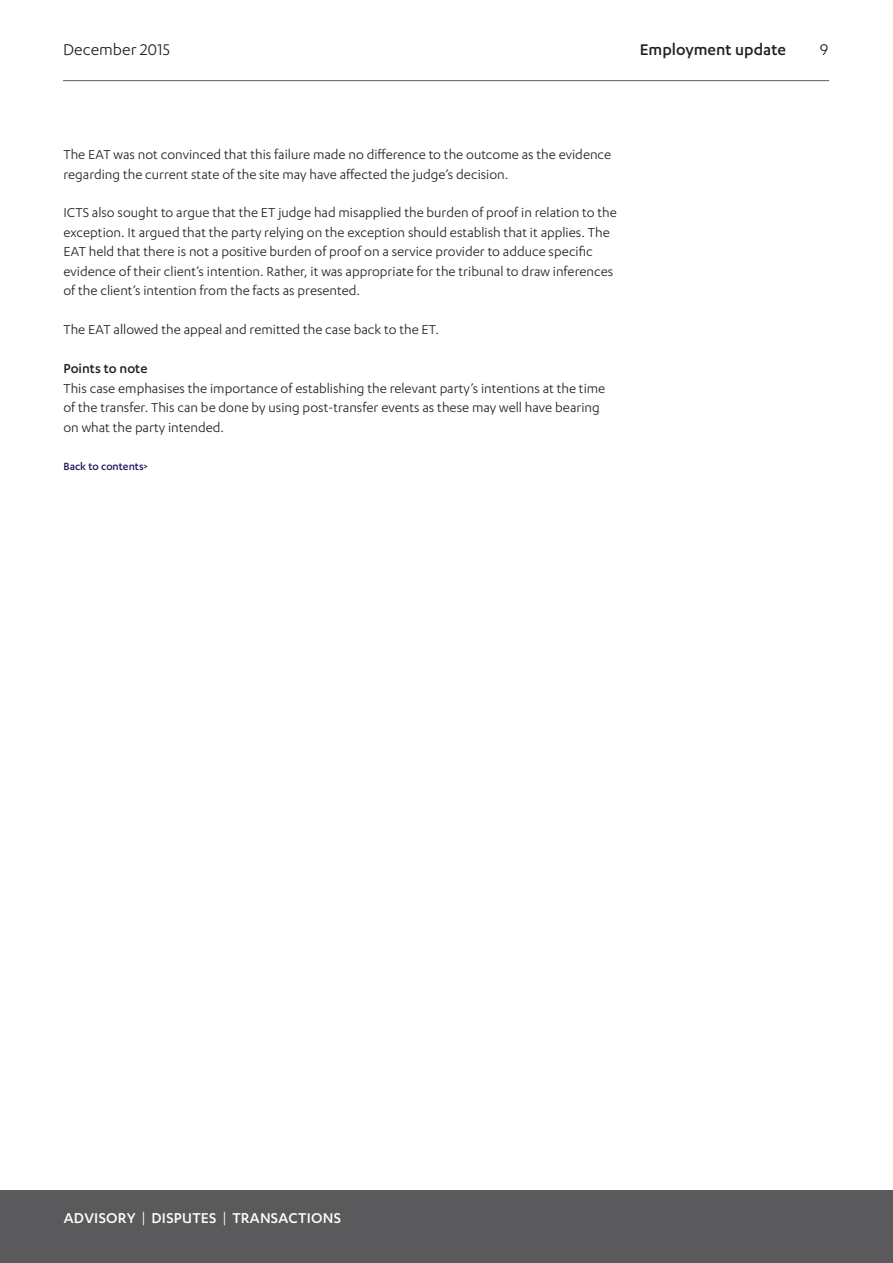
<style>
.page{position:relative;width:893px;height:1263px;background:#fff}
.page>*{position:absolute;margin:0;border:0;box-sizing:border-box;transform-origin:0 0}
.t1{font:500 18px "Karbon";color:#231f20}
.t2{font:18px "Karbon";color:#231f20}
.t3{font:500 16.5px "Karbon";letter-spacing:.015em;color:#fff}
.Body{font:15px/19.5px "Karbon";color:#231f20}
.Heading_3{font:500 15px "Karbon";color:#231f20}
.Body-2{font:500 12px "Karbon";color:#29135d}
.s1{font-weight:400}
</style>
<div class="page">
<hr style="left:63px;top:80px;width:766px;height:1px;background:#5a5a5d">
<div style="left:0;top:1191px;width:893px;height:72px;background:#5a5a5d"></div>
<p class="t2" style="left:63px;top:39px;width:109px">December 2015</p>
<p class="t1" style="left:640px;top:39px;width:148px">Employment update</p>
<p class="t2" style="left:820px;top:39px;width:10px">9</p>
<p class="Body" style="left:63px;top:144px;width:549px">The EAT was not convinced that this failure made no difference to the outcome as the evidence regarding the current state of the site may have affected the judge’s decision.</p>
<p class="Body" style="left:63px;top:203px;width:555px">ICTS also sought to argue that the ET judge had misapplied the burden of proof in relation to the exception. It argued that the party relying on the exception should establish that it applies. The EAT held that there is not a positive burden of proof on a service provider to adduce specific evidence of their client’s intention. Rather, it was appropriate for the tribunal to draw inferences of the client’s intention from the facts as presented.</p>
<p class="Body" style="left:63px;top:319px;width:377px">The EAT allowed the appeal and remitted the case back to the ET.</p>
<p class="Heading_3" style="left:63px;top:360px;width:86px">Points to note</p>
<p class="Body" style="left:63px;top:378px;width:543px">This case emphasises the importance of establishing the relevant party’s intentions at the time of the transfer. This can be done by using post-transfer events as these may well have bearing on what the party intended.</p>
<p class="Body-2" style="left:63px;top:460px;width:86px">Back to contents&gt;</p>
<p class="t3" style="left:64px;top:1208px;width:279px">ADVISORY <span class="s1">|</span> DISPUTES <span class="s1">|</span> TRANSACTIONS</p>
</div>
